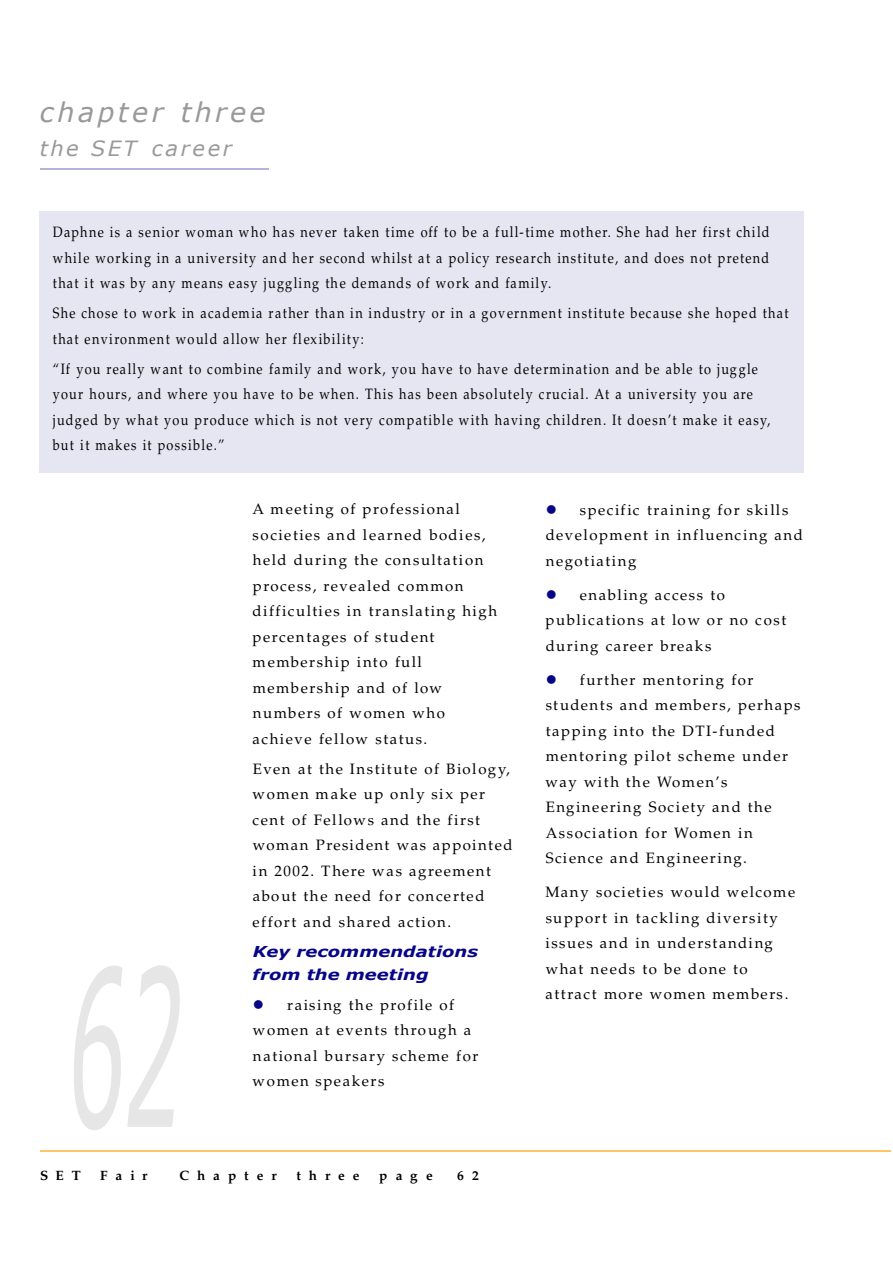
<style>
.page{position:relative;width:893px;height:1263px;background:#fff}
.page>*{position:absolute;margin:0;border:0;box-sizing:border-box;transform-origin:0 0}
.t1{font:italic 217.8px "Verdana";color:#e6e6e6;scale:.42 1}
.t2{font:italic 27px "Verdana";letter-spacing:.125em;color:#999}
.t3{font:italic 21px "Verdana";letter-spacing:.115em;color:#999}
.t4{font:15px/25.5px "Palatino";letter-spacing:.1em;color:#000}
.t5{font:15px/25.5px "Palatino";letter-spacing:.1em;color:#000;scale:.85 1}
.t6{font:italic 700 15px/22.5px "Verdana";color:#070587;scale:1.2 1}
.t7{font:700 13.5px "Palatino";letter-spacing:.61em;color:#000}
.s1{color:#070587}
</style>
<div class="page">
<hr style="left:40px;top:168px;width:228px;height:2px;background:#b5b4db">
<hr style="left:40px;top:1150px;width:850px;height:2px;background:#ffc368">
<div style="left:40px;top:212px;width:764px;height:261px;background:#e6e6f3"></div>
<h2 class="t2" style="left:40px;top:95px;width:227px">chapter three</h2>
<h3 class="t3" style="left:40px;top:135px;width:193px">the SET c a r e e r</h3>
<p class="t5" style="left:53px;top:221px;width:844px;text-align:justify">Daphne is a senior woman who has never taken time off to be a full-time mother. She had her first child while working in a university and her second whilst at a policy re s e a rch institute, and does not pre t e n d that it was by any means easy juggling the demands of work and family.</p>
<p class="t5" style="left:53px;top:302px;width:867px">She chose to work in academia rather than in industry or in a government institute because she hoped that that environment would allow her flexibility:</p>
<p class="t5" style="left:53px;top:357px;width:845px">“If you really want to combine family and work, you have to have determination and be able to juggle your hours, and where you have to be when. This has been absolutely crucial. At a university you are judged by what you produce which is not very compatible with having children. It doesn’t make it easy, but it makes it p o s s i b l e . ”</p>
<h1 class="t1" style="left:68px;top:909px;width:277px">62</h1>
<p class="t4" style="left:252px;top:498px;width:246px">A meeting of pro f e s s i o n a l societies and learned bodies, held during the consultation<br>p rocess, revealed common<br>d i fficulties in translating high p e rcentages of student membership into full membership and of low numbers of women who<br>a c h i e v e fellow status.</p>
<p class="t4" style="left:252px;top:757px;width:261px">Even at the Institute of Biology, women make up only six per cent of Fellows and the first woman President was appointed in 2002. There was agre e m e n t about the need for concerted<br>e ffort and shared action.</p>
<p class="t6" style="left:252px;top:940px;width:189px">Key recommendations from the meeting</p>
<p class="t4" style="left:252px;top:994px;width:227px"><span class="s1">●</span> raising the profile of women at events through a national bursary scheme for women speakers</p>
<p class="t7" style="left:40px;top:1170px;width:42px">SET</p>
<p class="t7" style="left:100px;top:1170px;width:49px">Fair</p>
<p class="t7" style="left:179px;top:1170px;width:99px">Chapter</p>
<p class="t7" style="left:296px;top:1170px;width:64px">three</p>
<p class="t7" style="left:379px;top:1170px;width:55px">page</p>
<p class="t7" style="left:457px;top:1170px;width:23px">6 2</p>
<p class="t4" style="left:545px;top:499px;width:259px"><span class="s1">●</span> specific training for skills development in influencing and n e g o t i a t i n g</p>
<p class="t4" style="left:545px;top:583px;width:242px"><span class="s1">●</span> enabling access to publications at low or no cost during career breaks</p>
<p class="t4" style="left:545px;top:669px;width:256px"><span class="s1">●</span> further mentoring for students and members, perh a p s tapping into the DTI-funded mentoring pilot scheme under way with the Wo m e n ’ s<br>Engineering Society and the<br>Association for Women in<br>Science and Engineering.</p>
<p class="t4" style="left:545px;top:881px;width:251px">Many societies would welcome support in tackling diversity issues and in understanding what needs to be done to attract more women members.</p>
</div>
